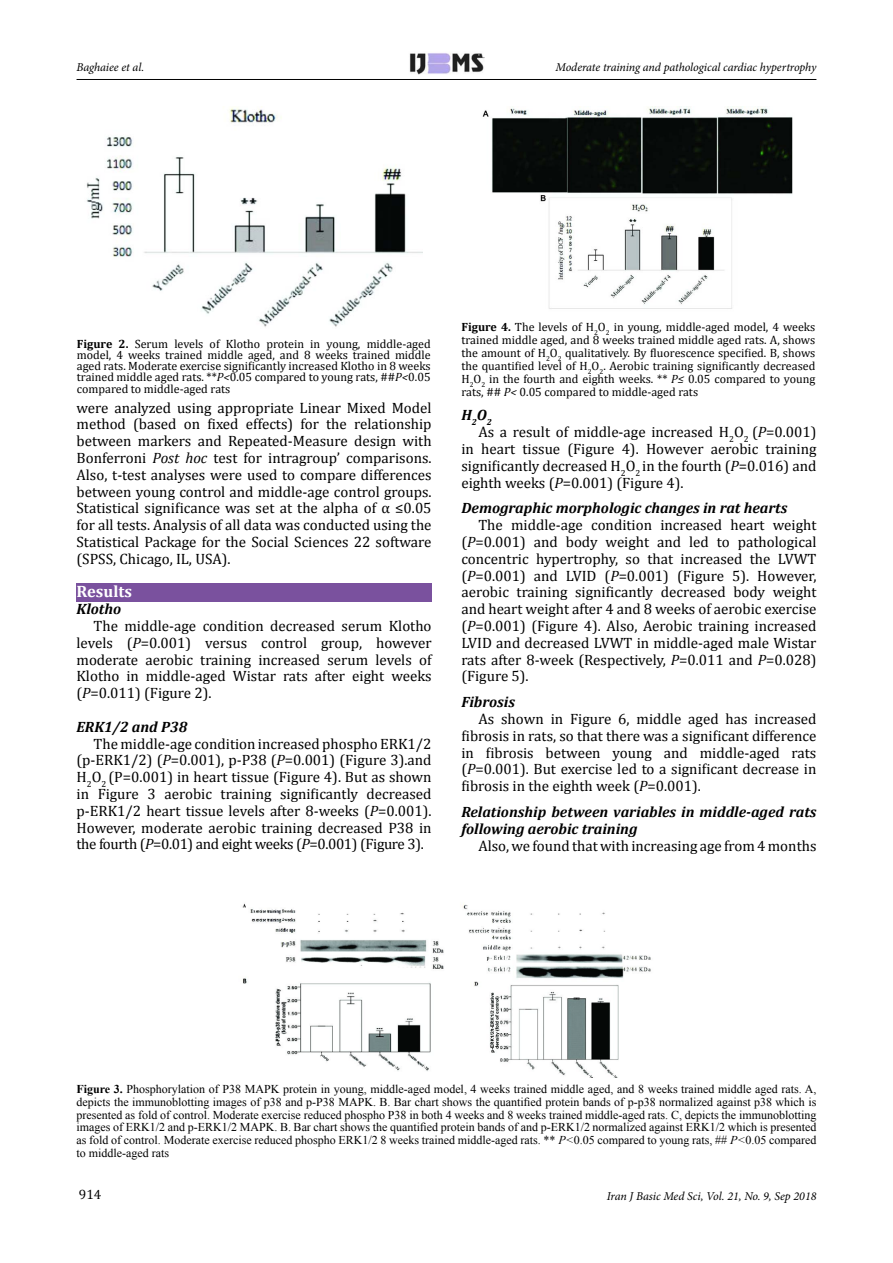
<style>
.page{position:relative;width:893px;height:1263px;background:#fff}
.page>*{position:absolute;margin:0;border:0;box-sizing:border-box;transform-origin:0 0}
.t1{font:700 16.5px "Cambria";color:#fff}
.t2{font:15px/16.8px "Cambria";color:#000;text-align:justify}
.t3{font:italic 700 15px/16.8px "Cambria";color:#000}
.t4{font:13.5px "Cambria";color:#000}
.t5{font:12.15px "Calibri";color:#000}
.t6{font:12px/12.9px "Times New Roman";color:#000;text-align:justify}
.t7{font:12px/12.9px "Cambria";color:#000;text-align:justify}
.t8{font:italic 12px "Minion Pro";letter-spacing:-.01em;color:#000}
.s1{font-weight:700}
.s2{font-style:italic}
</style>
<div class="page">
<img style="left:409px;top:53px;width:76px;height:21px">
<hr style="left:77px;top:79px;width:739px;height:1px;background:#000">
<div style="left:77px;top:583px;width:355px;height:19px;background:#7a519e"></div>
<img style="left:86px;top:107px;width:337px;height:220px">
<img style="left:242px;top:903px;width:409px;height:175px">
<img style="left:482px;top:107px;width:311px;height:202px">
<p class="t8" style="left:77px;top:59px;width:69px">Baghaiee et al.</p>
<p class="t8" style="left:555px;top:59px;width:262px">Moderate training and pathological cardiac hypertrophy</p>
<p class="t7" style="left:77px;top:338px;width:355px;line-height:11.2px"><span class="s1">Figure 2.</span> Serum levels of Klotho protein in young, middle-aged model, 4 weeks trained middle aged, and 8 weeks trained middle aged rats. Moderate exercise significantly increased Klotho in 8 weeks trained middle aged rats. **<span class="s2">P&lt;</span>0.05 compared to young rats, ##<span class="s2">P&lt;</span>0.05 compared to middle-aged rats</p>
<p class="t2" style="left:77px;top:399px;width:357px">were analyzed using appropriate Linear Mixed Model method (based on fixed effects) for the relationship between markers and Repeated-Measure design with Bonferroni <span class="s2">Post hoc</span> test for intragroup’ comparisons.<br>Also, t-test analyses were used to compare differences between young control and middle-age control groups.<br>Statistical significance was set at the alpha of α ≤0.05 for all tests. Analysis of all data was conducted using the Statistical Package for the Social Sciences 22 software (SPSS, Chicago, IL, USA).</p>
<p class="t1" style="left:77px;top:580px;width:57px">Results</p>
<p class="t3" style="left:77px;top:600px;width:46px">Klotho</p>
<p class="t2" style="left:77px;top:617px;width:357px;text-indent:17px">The middle-age condition decreased serum Klotho levels (<span class="s2">P</span>=0.001) versus control group, however moderate aerobic training increased serum levels of Klotho in middle-aged Wistar rats after eight weeks (<span class="s2">P</span>=0.011) (Figure 2).</p>
<p class="t3" style="left:77px;top:718px;width:112px">ERK1/2 and P38</p>
<p class="t2" style="left:77px;top:735px;width:357px;text-indent:17px">The middle-age condition increased phospho ERK1/2 (p-ERK1/2) (<span class="s2">P</span>=0.001), p-P38 (<span class="s2">P</span>=0.001) (Figure 3).and H<sub>2</sub>O<sub>2</sub> (P=0.001) in heart tissue (Figure 4). But as shown in Figure 3 aerobic training significantly decreased p-ERK1/2 heart tissue levels after 8-weeks (<span class="s2">P</span>=0.001).<br>However, moderate aerobic training decreased P38 in the fourth (<span class="s2">P</span>=0.01) and eight weeks (<span class="s2">P</span>=0.001) (Figure 3).</p>
<p class="t5" style="left:316px;top:809px;width:8px">2</p>
<p class="t7" style="left:461px;top:320px;width:355px"><span class="s1">Figure 4.</span> The levels of H<sub>2</sub>O<sub>2</sub> in young, middle-aged model, 4 weeks trained middle aged, and 8 weeks trained middle aged rats. A, shows the amount of H<sub>2</sub>O<sub>2</sub> qualitatively. By fluorescence specified. B, shows the quantified level of H<sub>2</sub>O<sub>2</sub>. Aerobic training significantly decreased H<sub>2</sub>O<sub>2</sub> in the fourth and eighth weeks. ** <span class="s2">P≤</span> 0.05 compared to young rats, ## <span class="s2">P&lt;</span> 0.05 compared to middle-aged rats</p>
<p class="t3" style="left:461px;top:406px;width:32px">H<sub>2</sub>O<sub>2</sub></p>
<p class="t2" style="left:478px;top:424px;width:340px">As a result of middle-age increased H<sub>2</sub>O<sub>2</sub> (<span class="s2">P</span>=0.001)</p>
<p class="t2" style="left:461px;top:440px;width:357px">in heart tissue (Figure 4). However aerobic training</p>
<p class="t2" style="left:461px;top:457px;width:357px">significantly decreased H<sub>2</sub>O<sub>2</sub> in the fourth (<span class="s2">P</span>=0.016) and</p>
<p class="t2" style="left:461px;top:474px;width:224px">eighth weeks (<span class="s2">P</span>=0.001) (Figure 4).</p>
<p class="t3" style="left:461px;top:499px;width:328px">Demographic morphologic changes in rat hearts</p>
<p class="t2" style="left:461px;top:517px;width:357px;text-indent:17px">The middle-age condition increased heart weight (<span class="s2">P</span>=0.001) and body weight and led to pathological concentric hypertrophy, so that increased the LVWT (<span class="s2">P</span>=0.001) and LVID (<span class="s2">P</span>=0.001) (Figure 5). However, aerobic training significantly decreased body weight and heart weight after 4 and 8 weeks of aerobic exercise (<span class="s2">P</span>=0.001) (Figure 4). Also, Aerobic training increased LVID and decreased LVWT in middle-aged male Wistar rats after 8-week (Respectively, <span class="s2">P</span>=0.011 and <span class="s2">P</span>=0.028) (Figure 5).</p>
<p class="t3" style="left:461px;top:693px;width:55px">Fibrosis</p>
<p class="t2" style="left:461px;top:710px;width:357px;text-indent:17px">As shown in Figure 6, middle aged has increased fibrosis in rats, so that there was a significant difference in fibrosis between young and middle-aged rats (<span class="s2">P</span>=0.001). But exercise led to a significant decrease in fibrosis in the eighth week (<span class="s2">P</span>=0.001).</p>
<p class="t3" style="left:461px;top:803px;width:357px">Relationship between variables in middle-aged rats following aerobic training</p>
<p class="t2" style="left:478px;top:837px;width:340px">Also, we found that with increasing age from 4 months</p>
<p class="t6" style="left:77px;top:1082px;width:741px"><span class="s1">Figure 3.</span> Phosphorylation of P38 MAPK protein in young, middle-aged model, 4 weeks trained middle aged, and 8 weeks trained middle aged rats. A, depicts the immunoblotting images of p38 and p-P38 MAPK. B. Bar chart shows the quantified protein bands of p-p38 normalized against p38 which is presented as fold of control. Moderate exercise reduced phospho P38 in both 4 weeks and 8 weeks trained middle-aged rats. C, depicts the immunoblotting images of ERK1/2 and p-ERK1/2 MAPK. B. Bar chart shows the quantified protein bands of and p-ERK1/2 normalized against ERK1/2 which is presented as fold of control. Moderate exercise reduced phospho ERK1/2 8 weeks trained middle-aged rats. ** <span class="s2">P&lt;</span>0.05 compared to young rats, ## <span class="s2">P&lt;</span>0.05 compared to middle-aged rats</p>
<p class="t4" style="left:79px;top:1187px;width:24px">914</p>
<p class="t8" style="left:607px;top:1187px;width:211px">Iran J Basic Med Sci, Vol. 21, No. 9, Sep 2018</p>
</div>
